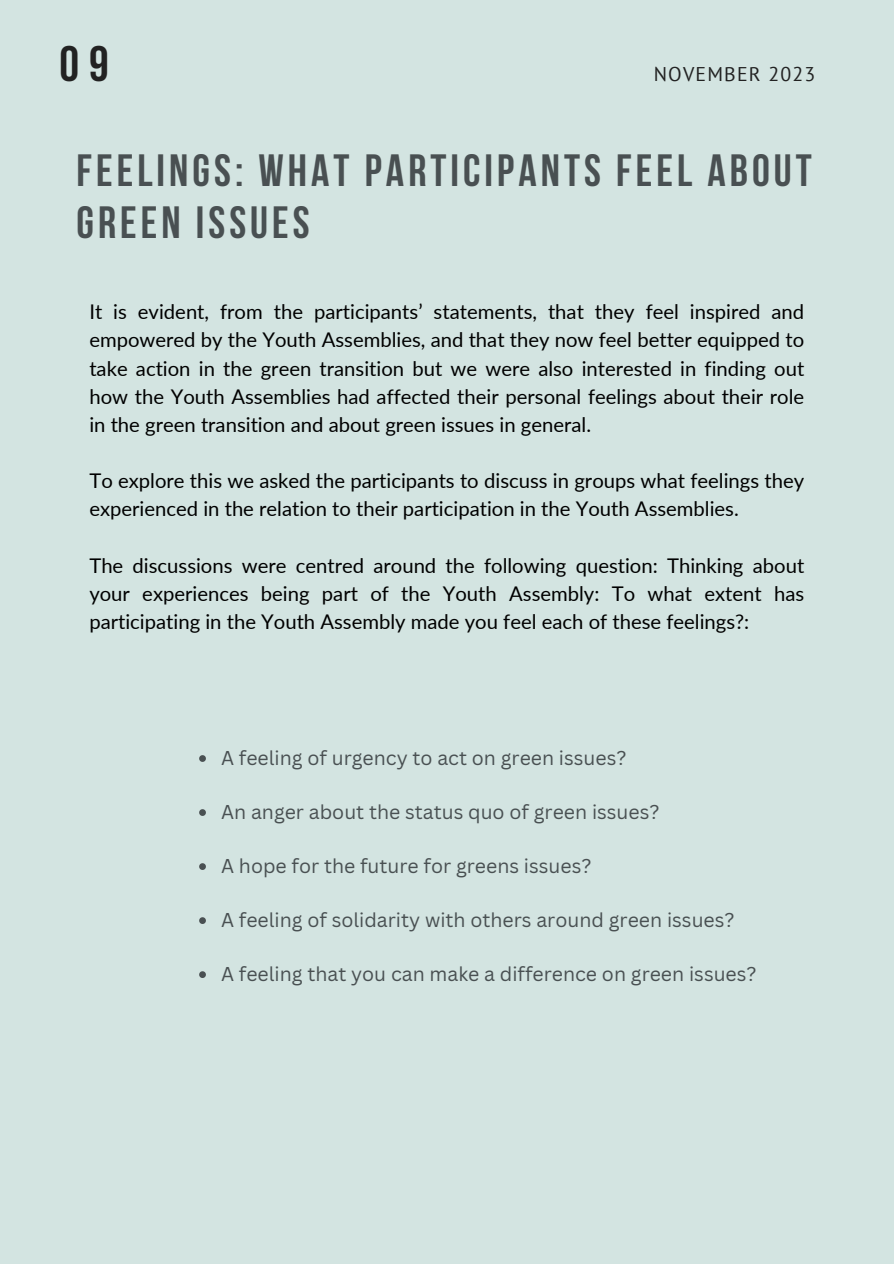
<style>
.page{position:relative;width:894px;height:1264px;background:#fff}
.page>*{position:absolute;margin:0;border:0;box-sizing:border-box;transform-origin:0 0}
.t1{font:700 49.65px "Bebas Neue";color:#222}
.t2{font:700 45px/51.8px "Bebas Neue";letter-spacing:.09em;color:#495052}
.t3{font:20.25px/28.2px "Lato";color:#000;text-align:justify}
.t4{font:19.8px "PT Sans";letter-spacing:.06em;color:#222}
.t5{font:19.5px "Canva Sans";color:#495052}
</style>
<div class="page">
<div style="left:0;top:0;width:893px;height:1263px;background:#d3e4e1"></div>
<svg style="left:199px;top:755px;width:7px;height:7px"></svg>
<svg style="left:199px;top:809px;width:7px;height:7px"></svg>
<svg style="left:199px;top:863px;width:7px;height:7px"></svg>
<svg style="left:199px;top:917px;width:7px;height:7px"></svg>
<svg style="left:199px;top:971px;width:7px;height:7px"></svg>
<p class="t1" style="left:59px;top:44px;width:51px">09</p>
<p class="t4" style="left:653px;top:61px;width:163px">NOVEMBER 2023</p>
<h2 class="t2" style="left:76px;top:149px;width:736px">FEELINGS: WHAT PARTICIPANTS FEEL ABOUT<br>GREEN ISSUES</h2>
<h1 class="t3" style="left:89px;top:297px;width:716px">It is evident, from the participants’ statements, that they feel inspired and empowered by the Youth Assemblies, and that they now feel better equipped to take action in the green transition but we were also interested in finding out how the Youth Assemblies had affected their personal feelings about their role in the green transition and about green issues in general.</h1>
<p class="t3" style="left:89px;top:466px;width:716px">To explore this we asked the participants to discuss in groups what feelings they experienced in the relation to their participation in the Youth Assemblies.</p>
<p class="t3" style="left:89px;top:550px;width:716px">The discussions were centred around the following question: Thinking about your experiences being part of the Youth Assembly: To what extent has participating in the Youth Assembly made you feel each of these feelings?:</p>
<p class="t5" style="left:221px;top:744px;width:407px">A feeling of urgency to act on green issues?</p>
<p class="t5" style="left:221px;top:798px;width:440px">An anger about the status quo of green issues?</p>
<p class="t5" style="left:221px;top:852px;width:372px">A hope for the future for greens issues?</p>
<p class="t5" style="left:221px;top:906px;width:515px">A feeling of solidarity with others around green issues?</p>
<p class="t5" style="left:221px;top:960px;width:537px">A feeling that you can make a difference on green issues?</p>
</div>
